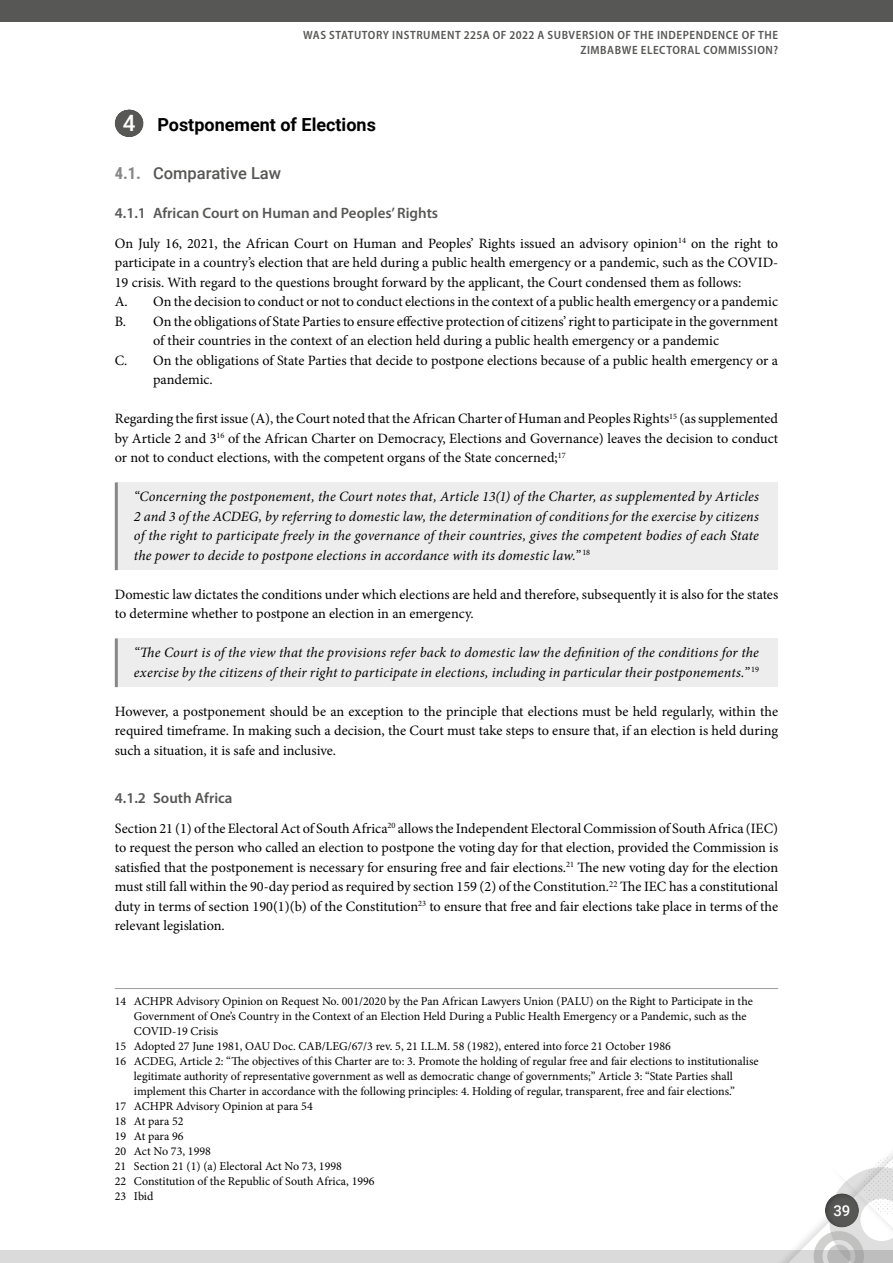
<style>
.page{position:relative;width:893px;height:1263px;background:#fff}
.page>*{position:absolute;margin:0;border:0;box-sizing:border-box;transform-origin:0 0}
.Head-A-circle{font:700 18px "Roboto";color:#000}
.Head-B{font:500 16.5px "Roboto";color:#575756}
.Head-C{font:600 15px "Myriad Pro";color:#575756}
.t1{font:500 15px "Roboto";color:#fff}
.Body_NSA{font:14.25px/19.5px "Minion Pro";letter-spacing:-.005em;color:#000;text-align:justify}
.Quote_SA{font:italic 14.25px/19.5px "Minion Pro";letter-spacing:.01em;color:#000;text-align:justify}
.Body_SA{font:14.25px/19.5px "Minion Pro";color:#000;text-align:justify}
.Body_Num_Lv1{font:14.25px/19.5px "Minion Pro";color:#000}
.Body_Num_Lv1_SA{font:14.25px/19.5px "Minion Pro";color:#000}
.Footnote_text{font:12px/15px "Minion Pro";color:#000}
.t2{font:600 semi-condensed 12px "Myriad Pro";letter-spacing:.04em;color:#575756}
.s1{font-weight:500;font-size:22.5px;color:#fff}
.s2{font-family:"Roboto Condensed";font-weight:700;color:#878787}
</style>
<div class="page">
<div style="left:0;top:0;width:893px;height:21px;background:#575756"></div>
<div style="left:0;top:1251px;width:893px;height:12px;background:#dadada"></div>
<svg style="left:128px;top:110px;width:2px;height:27px"></svg>
<div style="left:116px;top:482px;width:662px;height:88px;background:#ededed"></div>
<hr style="left:115px;top:482px;width:3px;height:88px;background:#878787">
<div style="left:116px;top:638px;width:662px;height:49px;background:#ededed"></div>
<hr style="left:115px;top:638px;width:3px;height:49px;background:#878787">
<hr style="left:115px;top:988px;width:663px;height:1px;background:#9d9d9c">
<svg style="left:770px;top:1153px;width:123px;height:110px"></svg>
<div style="left:824px;top:1192px;width:38px;height:38px;background:#000;opacity:.3"></div>
<p class="t2" style="left:303px;top:27px;width:40px">WAS STATUTORY</p>
<p class="t2" style="left:392px;top:27px;width:12px">INSTRUMENT</p>
<p class="t2" style="left:464px;top:27px;width:92px">225A OF 2022 A SUBVERSION</p>
<p class="t2" style="left:617px;top:27px;width:24px">OF THE</p>
<p class="t2" style="left:657px;top:27px;width:7px">INDE</p>
<p class="t2" style="left:683px;top:27px;width:15px">PENDENCE</p>
<p class="t2" style="left:742px;top:27px;width:24px">OF THE</p>
<p class="t2" style="left:580px;top:42px;width:15px">ZIMBABWE</p>
<p class="t2" style="left:641px;top:42px;width:14px">ELECTORAL</p>
<p class="t2" style="left:704px;top:42px;width:15px">COMMISSION</p>
<p class="t2" style="left:773px;top:42px;width:6px">?</p>
<p class="Head-A-circle" style="left:123px;top:112px;width:255px"><span class="s1">4</span> Postponement of Elections</p>
<p class="Head-B" style="left:115px;top:162px;width:168px"><span class="s2">4.1.</span> Comparative Law</p>
<p class="Head-C" style="left:115px;top:205px;width:325px">4.1.1 African Court on Human and Peoples’ Rights</p>
<p class="Body_NSA" style="left:115px;top:234px;width:665px">On July 16, 2021, the African Court on Human and Peoples’ Rights issued an advisory opinion<sup>14</sup> on the right to participate in a country’s election that are held during a public health emergency or a pandemic, such as the COVID-19 crisis. With regard to the questions brought forward by the applicant, the Court condensed them as follows:</p>
<p class="Body_Num_Lv1" style="left:115px;top:292px;width:665px">A. On the decision to conduct or not to conduct elections in the context of a public health emergency or a pandemic</p>
<p class="Body_Num_Lv1" style="left:153px;top:312px;width:626px;text-indent:-38px">B. On the obligations of State Parties to ensure effective protection of citizens’ right to participate in the government of their countries in the context of an election held during a public health emergency or a pandemic</p>
<p class="Body_Num_Lv1_SA" style="left:153px;top:351px;width:626px;text-indent:-38px">C. On the obligations of State Parties that decide to postpone elections because of a public health emergency or a pandemic.</p>
<p class="Body_SA" style="left:115px;top:409px;width:665px">Regarding the first issue (A), the Court noted that the African Charter of Human and Peoples Rights<sup>15</sup> (as supplemented by Article 2 and 3<sup>16</sup> of the African Charter on Democracy, Elections and Governance) leaves the decision to conduct or not to conduct elections, with the competent organs of the State concerned;<sup>17</sup></p>
<p class="Quote_SA" style="left:134px;top:487px;width:627px">“Concerning the postponement, the Court notes that, Article 13(1) of the Charter, as supplemented by Articles 2 and 3 of the ACDEG, by referring to domestic law, the determination of conditions for the exercise by citizens of the right to participate freely in the governance of their countries, gives the competent bodies of each State the power to decide to postpone elections in accordance with its domestic law.” <sup>18</sup></p>
<p class="Body_SA" style="left:115px;top:585px;width:665px">Domestic law dictates the conditions under which elections are held and therefore, subsequently it is also for the states to determine whether to postpone an election in an emergency.</p>
<p class="Quote_SA" style="left:134px;top:643px;width:627px">“The Court is of the view that the provisions refer back to domestic law the definition of the conditions for the exercise by the citizens of their right to participate in elections, including in particular their postponements.” <sup>19</sup></p>
<p class="Body_NSA" style="left:115px;top:702px;width:665px">However, a postponement should be an exception to the principle that elections must be held regularly, within the required timeframe. In making such a decision, the Court must take steps to ensure that, if an election is held during such a situation, it is safe and inclusive.</p>
<p class="Head-C" style="left:115px;top:790px;width:119px">4.1.2 South Africa</p>
<p class="Body_NSA" style="left:115px;top:819px;width:665px">Section 21 (1) of the Electoral Act of South Africa<sup>20</sup> allows the Independent Electoral Commission of South Africa (IEC) to request the person who called an election to postpone the voting day for that election, provided the Commission is satisfied that the postponement is necessary for ensuring free and fair elections.<sup>21</sup> The new voting day for the election must still fall within the 90-day period as required by section 159 (2) of the Constitution.<sup>22</sup> The IEC has a constitutional duty in terms of section 190(1)(b) of the Constitution<sup>23</sup> to ensure that free and fair elections take place in terms of the relevant legislation.</p>
<p class="Footnote_text" style="left:134px;top:994px;width:620px;text-indent:-19px">14 ACHPR Advisory Opinion on Request No. 001/2020 by the Pan African Lawyers Union (PALU) on the Right to Participate in the<br>Government of One’s Country in the Context of an Election Held During a Public Health Emergency or a Pandemic, such as the<br>COVID-19 Crisis</p>
<p class="Footnote_text" style="left:115px;top:1039px;width:558px">15 Adopted 27 June 1981, OAU Doc. CAB/LEG/67/3 rev. 5, 21 I.L.M. 58 (1982), entered into force 21 October 1986</p>
<p class="Footnote_text" style="left:115px;top:1054px;width:645px;text-align:center">16 ACDEG, Article 2: “The objectives of this Charter are to: 3. Promote the holding of regular free and fair elections to institutionalise legitimate authority of representative government as well as democratic change of governments;” Article 3: “State Parties shall implement this Charter in accordance with the following principles: 4. Holding of regular, transparent, free and fair elections.”</p>
<p class="Footnote_text" style="left:115px;top:1099px;width:199px">17 ACHPR Advisory Opinion at para 54</p>
<p class="Footnote_text" style="left:115px;top:1114px;width:70px">18 At para 52</p>
<p class="Footnote_text" style="left:115px;top:1129px;width:70px">19 At para 96</p>
<p class="Footnote_text" style="left:115px;top:1144px;width:98px">20 Act No 73, 1998</p>
<p class="Footnote_text" style="left:115px;top:1159px;width:229px">21 Section 21 (1) (a) Electoral Act No 73, 1998</p>
<p class="Footnote_text" style="left:115px;top:1174px;width:261px">22 Constitution of the Republic of South Africa, 1996</p>
<p class="Footnote_text" style="left:115px;top:1189px;width:40px">23 Ibid</p>
<p class="t1" style="left:833px;top:1200px;width:19px">39</p>
</div>
